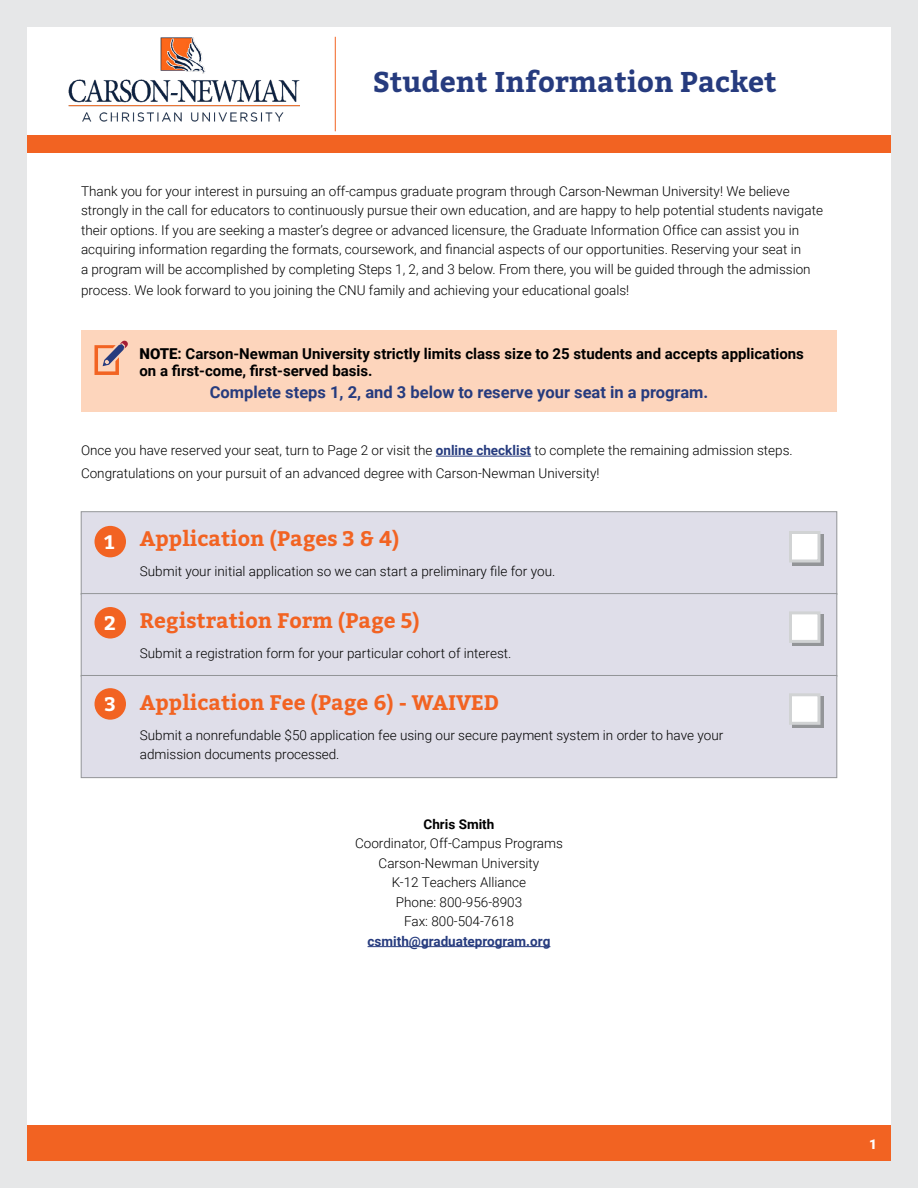
<style>
.page{position:relative;width:918px;height:1188px;background:#fff}
.page>*{position:absolute;margin:0;border:0;box-sizing:border-box;transform-origin:0 0}
.t1{font:700 28.5px "Bitter";color:#263b7e}
.t2{font:700 21px "Bitter";color:#f26322}
.t3{font:700 19.5px "Bitter";color:#fff}
.t4{font:700 16.5px "Roboto";color:#263b7e}
.t5{font:700 15px/16.5px "Roboto";color:#000}
.t6{font:300 13.5px/19.5px "Roboto";color:#000}
.t7{font:700 13.5px "Roboto";color:#263b7e}
.t8{font:700 13.5px "Roboto";color:#000}
.t9{font:900 13.5px "Roboto";color:#fff}
.s1{font-weight:900}
.s2{font-weight:700;color:#263b7e}
</style>
<div class="page">
<div style="left:27px;top:1125px;width:864px;height:36px;background:#f26322"></div>
<div style="left:0;top:0;width:918px;height:1188px;border:27px solid #e6e7e8"></div>
<div style="left:27px;top:135px;width:864px;height:18px;background:#f26322"></div>
<hr style="left:335px;top:37px;width:1px;height:94px;background:#f26322">
<img style="left:68px;top:37px;width:231px;height:85px">
<hr style="left:436px;top:456px;width:95px;height:1px;background:#263b7e">
<hr style="left:368px;top:946px;width:182px;height:1px;background:#263b7e">
<div style="left:81px;top:330px;width:756px;height:82px;background:#fdd5bc"></div>
<svg style="left:94px;top:340px;width:34px;height:35px"></svg>
<div style="left:81px;top:512px;width:756px;height:82px;background:#dfdee9"></div>
<div style="left:94px;top:526px;width:32px;height:31px;background:#f26322;border-radius:50%"></div>
<svg style="left:792px;top:534px;width:32px;height:32px"></svg>
<div style="left:789px;top:531px;width:31px;height:31px;background:#fff;border:3px solid #d1d3d4"></div>
<div style="left:81px;top:594px;width:756px;height:82px;background:#dfdee9"></div>
<div style="left:81px;top:593px;width:756px;height:83px;border:1px solid #939598"></div>
<div style="left:94px;top:607px;width:32px;height:32px;background:#f26322;border-radius:50%"></div>
<svg style="left:792px;top:614px;width:32px;height:32px"></svg>
<div style="left:789px;top:611px;width:31px;height:32px;background:#fff;border:3px solid #d1d3d4"></div>
<div style="left:81px;top:675px;width:756px;height:103px;background:#dfdee9"></div>
<div style="left:81px;top:675px;width:756px;height:103px;border:1px solid #939598"></div>
<div style="left:94px;top:688px;width:32px;height:32px;background:#f26322;border-radius:50%"></div>
<svg style="left:792px;top:696px;width:32px;height:32px"></svg>
<div style="left:789px;top:693px;width:31px;height:32px;background:#fff;border:3px solid #d1d3d4"></div>
<h1 class="t1" style="left:373px;top:63px;width:405px">Student Information Packet</h1>
<p class="t6" style="left:81px;top:181px;width:744px">Thank you for your interest in pursuing an off-campus graduate program through Carson-Newman University! We believe strongly in the call for educators to continuously pursue their own education, and are happy to help potential students navigate their options. If you are seeking a master’s degree or advanced licensure, the Graduate Information Office can assist you in acquiring information regarding the formats, coursework, and financial aspects of our opportunities. Reserving your seat in<br>a program will be accomplished by completing Steps 1, 2, and 3 below. From there, you will be guided through the admission</p>
<p class="t6" style="left:81px;top:280px;width:550px">process. We look forward to you joining the CNU family and achieving your educational goals!</p>
<p class="t5" style="left:140px;top:345px;width:666px"><span class="s1">NOTE</span>: Carson-Newman University strictly limits class size to 25 students and accepts applications on a first-come, first-served basis.</p>
<p class="t4" style="left:210px;top:381px;width:500px">Complete steps 1, 2, and 3 below to reserve your seat in a program.</p>
<p class="t6" style="left:81px;top:439px;width:713px;line-height:22.5px">Once you have reserved your seat, turn to Page 2 or visit the <span class="s2">online checklist</span> to complete the remaining admission steps.<br>Congratulations on your pursuit of an advanced degree with Carson-Newman University!</p>
<h3 class="t3" style="left:104px;top:529px;width:12px">1</h3>
<h2 class="t2" style="left:140px;top:525px;width:261px">Application (Pages 3 &amp; 4)</h2>
<p class="t6" style="left:140px;top:561px;width:417px">Submit your initial application so we can start a preliminary file for you.</p>
<h3 class="t3" style="left:104px;top:610px;width:13px">2</h3>
<h2 class="t2" style="left:140px;top:607px;width:281px">Registration Form (Page 5)</h2>
<p class="t6" style="left:140px;top:643px;width:373px">Submit a registration form for your particular cohort of interest.</p>
<h3 class="t3" style="left:104px;top:691px;width:13px">3</h3>
<h2 class="t2" style="left:140px;top:689px;width:361px">Application Fee (Page 6) - WAIVED</h2>
<p class="t6" style="left:140px;top:725px;width:585px">Submit a nonrefundable $50 application fee using our secure payment system in order to have your admission documents processed.</p>
<p class="t8" style="left:424px;top:814px;width:72px">Chris Smith</p>
<p class="t6" style="left:355px;top:833px;width:209px;text-align:center">Coordinator, Off-Campus Programs<br>Carson-Newman University<br>K-12 Teachers Alliance<br>Phone: 800-956-8903<br>Fax: 800-504-7618</p>
<p class="t7" style="left:368px;top:931px;width:184px">csmith@graduateprogram.org</p>
<p class="t9" style="left:869px;top:1134px;width:9px">1</p>
</div>
